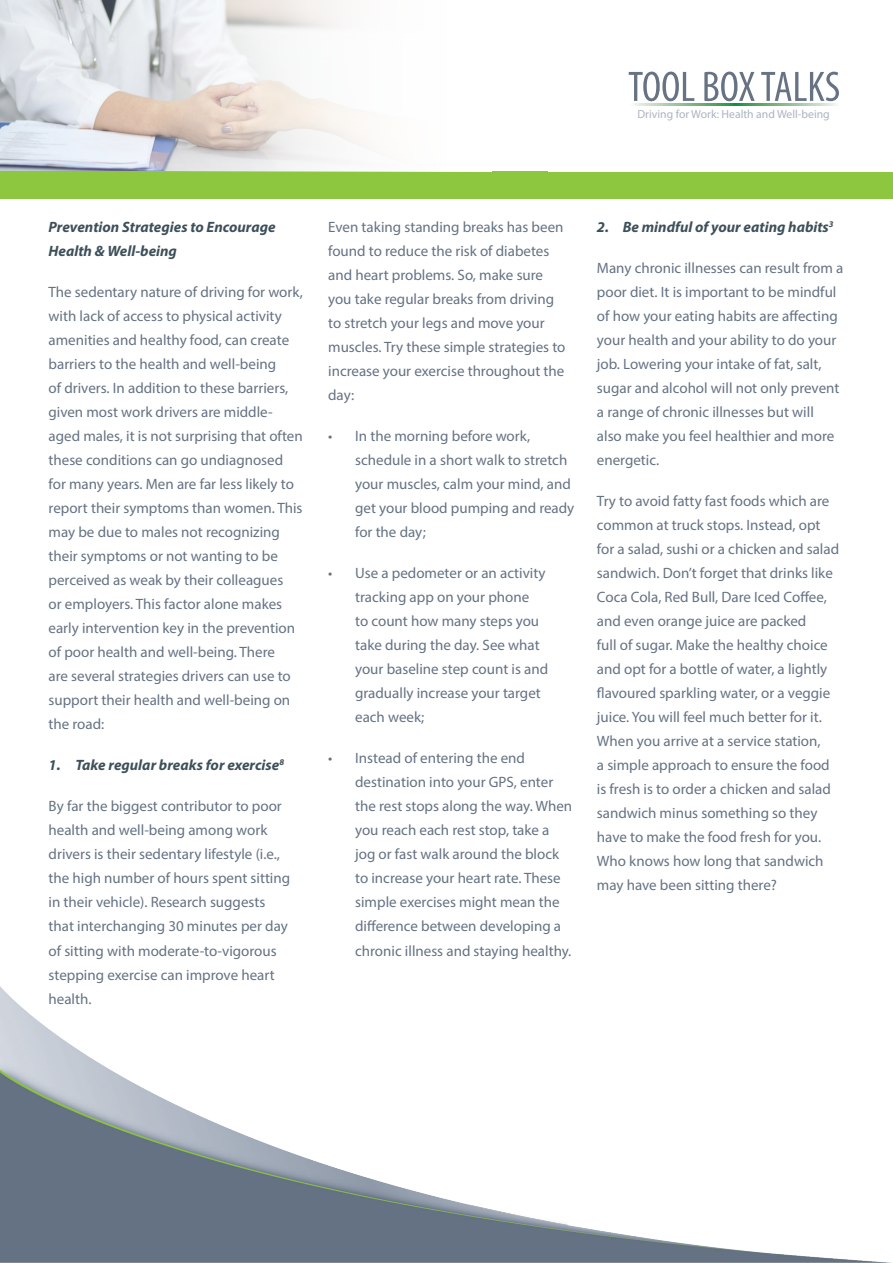
<style>
.page{position:relative;width:893px;height:1263px;background:#fff}
.page>*{position:absolute;margin:0;border:0;box-sizing:border-box;transform-origin:0 0}
.Body_Copy_Extra_Spac{font:15px/24px "Myriad Pro";color:#657283}
.Body_Copy_Extra_Spac-2{font:italic 700 15px/24px "Myriad Pro";color:#3d505a}
.t1{font:11.7px "Myriad Pro";color:#aab4c0}
</style>
<div class="page">
<img style="left:0;top:986px;width:891px;height:277px">
<svg style="left:0;top:0;width:548px;height:172px"></svg>
<div style="left:244px;top:0;width:259px;height:172px;background:#fff"></div>
<div style="left:0;top:172px;width:893px;height:27px;background:#8dc73f"></div>
<svg style="left:154px;top:0;width:310px;height:172px"></svg>
<svg style="left:629px;top:72px;width:65px;height:29px"></svg>
<svg style="left:704px;top:72px;width:51px;height:29px"></svg>
<svg style="left:761px;top:72px;width:78px;height:29px"></svg>
<svg style="left:634px;top:104px;width:203px;height:1px"></svg>
<p class="t1" style="left:637px;top:107px;width:194px">Driving for Work: Health and Well-being</p>
<p class="Body_Copy_Extra_Spac-2" style="left:49px;top:215px;width:229px">Prevention Strategies to Encourage<br>Health &amp; Well-being</p>
<p class="Body_Copy_Extra_Spac" style="left:49px;top:280px;width:256px">The sedentary nature of driving for work, with lack of access to physical activity amenities and healthy food, can create barriers to the health and well-being<br>of drivers. In addition to these barriers, given most work drivers are middle&shy;aged males, it is not surprising that often these conditions can go undiagnosed for many years. Men are far less likely to report their symptoms than women. This may be due to males not recognizing their symptoms or not wanting to be perceived as weak by their colleagues<br>or employers. This factor alone makes early intervention key in the prevention of poor health and well-being. There<br>are several strategies drivers can use to support their health and well-being on the road:</p>
<p class="Body_Copy_Extra_Spac-2" style="left:49px;top:753px;width:237px">1. Take regular breaks for exercise<sup>8</sup></p>
<p class="Body_Copy_Extra_Spac" style="left:49px;top:794px;width:243px">By far the biggest contributor to poor health and well-being among work drivers is their sedentary lifestyle (i.e., the high number of hours spent sitting in their vehicle). Research suggests that interchanging 30 minutes per day of sitting with moderate-to-vigorous stepping exercise can improve heart health.</p>
<p class="Body_Copy_Extra_Spac" style="left:328px;top:215px;width:239px">Even taking standing breaks has been found to reduce the risk of diabetes and heart problems. So, make sure you take regular breaks from driving to stretch your legs and move your muscles. Try these simple strategies to increase your exercise throughout the day:</p>
<p class="Body_Copy_Extra_Spac" style="left:355px;top:424px;width:221px;text-indent:-27px">• In the morning before work, schedule in a short walk to stretch your muscles, calm your mind, and get your blood pumping and ready for the day;</p>
<p class="Body_Copy_Extra_Spac" style="left:355px;top:561px;width:195px;text-indent:-27px">• Use a pedometer or an activity tracking app on your phone<br>to count how many steps you take during the day. See what your baseline step count is and gradually increase your target each week;</p>
<p class="Body_Copy_Extra_Spac" style="left:355px;top:746px;width:219px;text-indent:-27px">• Instead of entering the end destination into your GPS, enter the rest stops along the way. When you reach each rest stop, take a jog or fast walk around the block to increase your heart rate. These simple exercises might mean the difference between developing a chronic illness and staying healthy.</p>
<p class="Body_Copy_Extra_Spac-2" style="left:597px;top:215px;width:238px">2. Be mindful of your eating habits<sup>3</sup></p>
<p class="Body_Copy_Extra_Spac" style="left:597px;top:256px;width:248px">Many chronic illnesses can result from a poor diet. It is important to be mindful of how your eating habits are affecting your health and your ability to do your job. Lowering your intake of fat, salt, sugar and alcohol will not only prevent a range of chronic illnesses but will<br>also make you feel healthier and more energetic.</p>
<p class="Body_Copy_Extra_Spac" style="left:597px;top:489px;width:244px">Try to avoid fatty fast foods which are common at truck stops. Instead, opt for a salad, sushi or a chicken and salad sandwich. Don’t forget that drinks like Coca Cola, Red Bull, Dare Iced Coffee, and even orange juice are packed<br>full of sugar. Make the healthy choice and opt for a bottle of water, a lightly flavoured sparkling water, or a veggie juice. You will feel much better for it.<br>When you arrive at a service station,<br>a simple approach to ensure the food is fresh is to order a chicken and salad sandwich minus something so they have to make the food fresh for you.<br>Who knows how long that sandwich may have been sitting there?</p>
</div>
